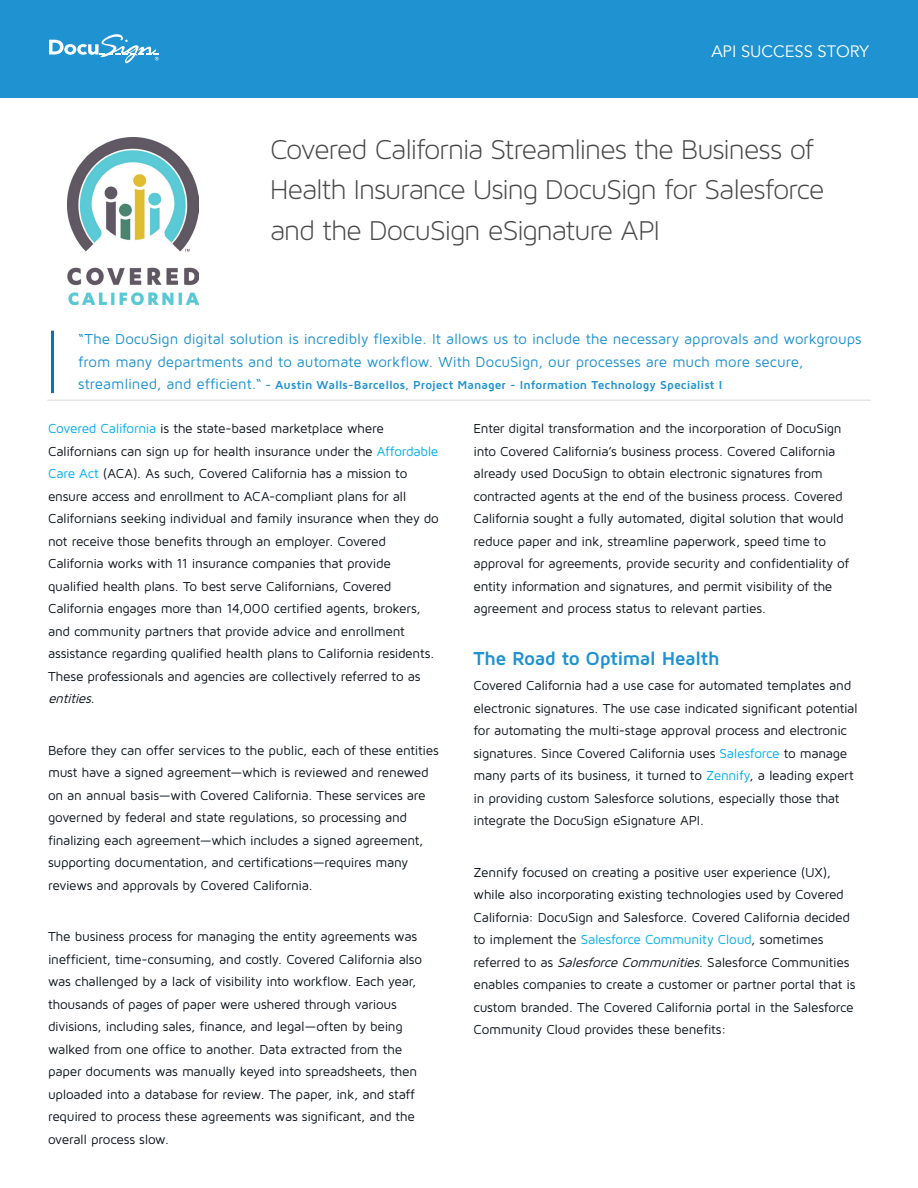
<style>
.page{position:relative;width:918px;height:1188px;background:#fff}
.page>*{position:absolute;margin:0;border:0;box-sizing:border-box;transform-origin:0 0}
.Headline{font:29.25px/40.5px "Maven Pro Light 300";letter-spacing:-.035em;color:#484948}
.Paragraph_Style__2_c{font:700 19.5px "Maven Pro";letter-spacing:-.03em;color:#1f92d1}
.Eyebrow{font:16.5px "Avenir";color:#fff}
.Paragraph_Style__2_c-2{font:15px/22.5px "Maven Pro";letter-spacing:-.005em;color:#1f92d1}
.Paragraph_Style__2_c-3{font:13.5px/22.5px "Maven Pro";letter-spacing:-.02em;color:#0e151d}
.Paragraph_Style__2_c-4{font:700 12px "Maven Pro";letter-spacing:.005em;color:#1f92d1}
.s1{font-weight:400;font-size:15px}
.s2{color:#00aeef}
.s3{font-style:italic}
</style>
<div class="page">
<img style="left:68px;top:137px;width:131px;height:167px">
<div style="left:0;top:0;width:918px;height:98px;background:#1f92d1"></div>
<svg style="left:49px;top:34px;width:110px;height:30px"></svg>
<hr style="left:51px;top:331px;width:3px;height:62px;background:#0970b9">
<hr style="left:47px;top:400px;width:824px;height:1px;background:#b2b2b1">
<p class="Eyebrow" style="left:711px;top:42px;width:159px">API SUCCESS STORY</p>
<p class="Headline" style="left:270px;top:129px;width:556px">Covered California Streamlines the Business of<br>Health Insurance Using DocuSign for Salesforce and the DocuSign eSignature API</p>
<p class="Paragraph_Style__2_c-2" style="left:78px;top:327px;width:785px">“The DocuSign digital solution is incredibly flexible. It allows us to include the necessary approvals and workgroups from many departments and to automate workflow. With DocuSign, our processes are much more secure,</p>
<p class="Paragraph_Style__2_c-4" style="left:78px;top:377px;width:645px"><span class="s1">streamlined, and efficient.“</span> - Austin Walls-Barcellos, Project Manager - Information Technology Specialist I</p>
<p class="Paragraph_Style__2_c-3" style="left:48px;top:417px;width:392px"><span class="s2">Covered California</span> is the state-based marketplace where Californians can sign up for health insurance under the <span class="s2">Affordable Care Act</span> (ACA). As such, Covered California has a mission to ensure access and enrollment to ACA-compliant plans for all Californians seeking individual and family insurance when they do not receive those benefits through an employer. Covered California works with 11 insurance companies that provide qualified health plans. To best serve Californians, Covered California engages more than 14,000 certified agents, brokers, and community partners that provide advice and enrollment assistance regarding qualified health plans to California residents.<br>These professionals and agencies are collectively referred to as <span class="s3">entities</span>.</p>
<p class="Paragraph_Style__2_c-3" style="left:48px;top:738px;width:392px">Before they can offer services to the public, each of these entities must have a signed agreement—which is reviewed and renewed on an annual basis—with Covered California. These services are governed by federal and state regulations, so processing and finalizing each agreement—which includes a signed agreement, supporting documentation, and certifications—requires many reviews and approvals by Covered California.</p>
<p class="Paragraph_Style__2_c-3" style="left:48px;top:925px;width:376px">The business process for managing the entity agreements was inefficient, time-consuming, and costly. Covered California also was challenged by a lack of visibility into workflow. Each year, thousands of pages of paper were ushered through various divisions, including sales, finance, and legal—often by being walked from one office to another. Data extracted from the paper documents was manually keyed into spreadsheets, then uploaded into a database for review. The paper, ink, and staff required to process these agreements was significant, and the overall process slow.</p>
<p class="Paragraph_Style__2_c-3" style="left:474px;top:417px;width:377px">Enter digital transformation and the incorporation of DocuSign into Covered California’s business process. Covered California already used DocuSign to obtain electronic signatures from contracted agents at the end of the business process. Covered California sought a fully automated, digital solution that would reduce paper and ink, streamline paperwork, speed time to approval for agreements, provide security and confidentiality of entity information and signatures, and permit visibility of the agreement and process status to relevant parties.</p>
<p class="Paragraph_Style__2_c" style="left:474px;top:646px;width:247px">The Road to Optimal Health</p>
<p class="Paragraph_Style__2_c-3" style="left:474px;top:674px;width:386px">Covered California had a use case for automated templates and electronic signatures. The use case indicated significant potential for automating the multi-stage approval process and electronic signatures. Since Covered California uses <span class="s2">Salesforce</span> to manage many parts of its business, it turned to <span class="s2">Zennify</span>, a leading expert in providing custom Salesforce solutions, especially those that integrate the DocuSign eSignature API.</p>
<p class="Paragraph_Style__2_c-3" style="left:474px;top:861px;width:383px">Zennify focused on creating a positive user experience (UX), while also incorporating existing technologies used by Covered California: DocuSign and Salesforce. Covered California decided to implement the <span class="s2">Salesforce Community Cloud</span>, sometimes referred to as <span class="s3">SalesforceCommunities</span>. Salesforce Communities enables companies to create a customer or partner portal that is custom branded. The Covered California portal in the Salesforce Community Cloud provides these benefits:</p>
</div>
